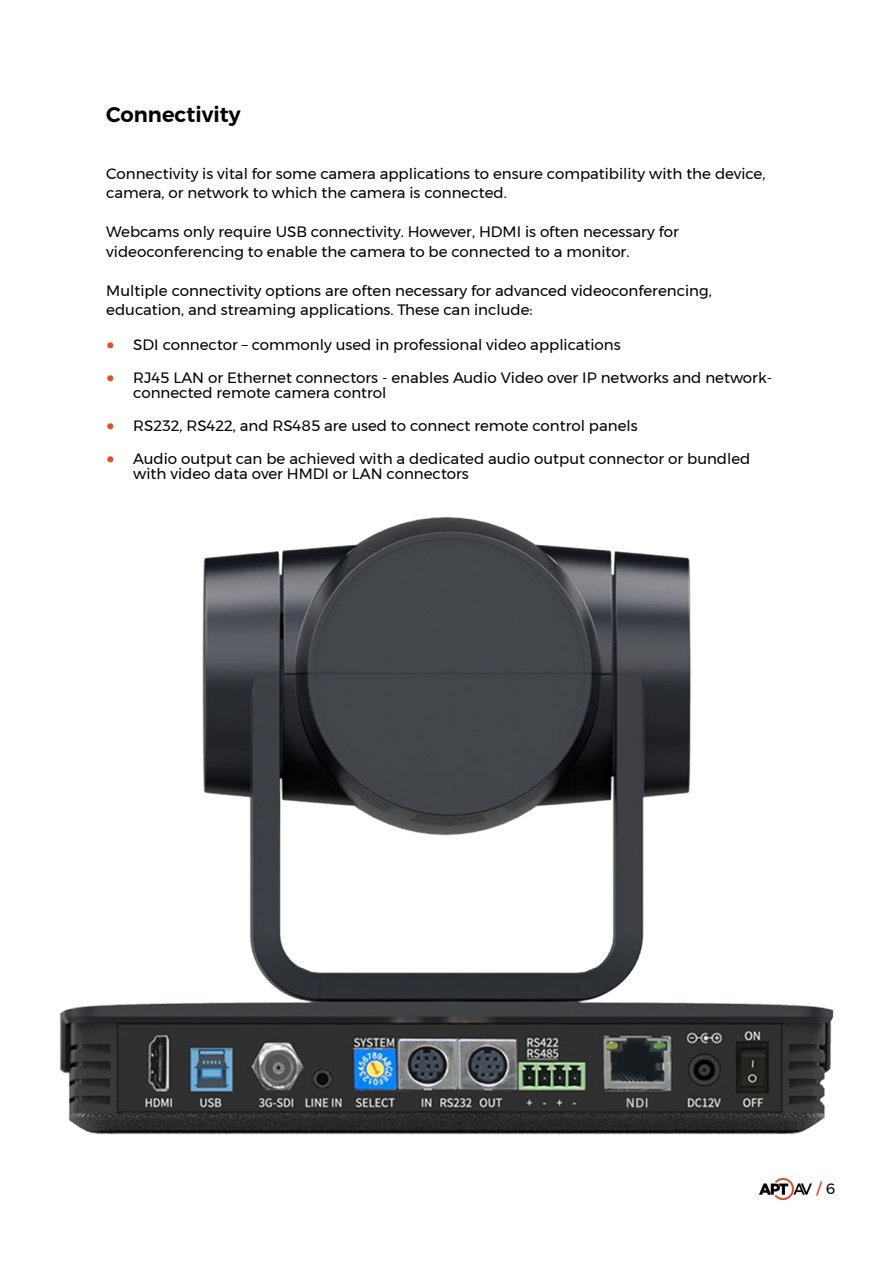
<style>
.page{position:relative;width:893px;height:1263px;background:#fff}
.page>*{position:absolute;margin:0;border:0;box-sizing:border-box;transform-origin:0 0}
.t1{font:600 21px "Montserrat";color:#000}
.t2{font:15px/19.5px "Montserrat";color:#000}
.t3{font:500 15px "Montserrat";color:#de5026}
.s1{font-family:"Lucida Grande";color:#de5026}
.s2{font-weight:400;color:#000}
</style>
<div class="page">
<img style="left:59px;top:517px;width:775px;height:669px">
<img style="left:759px;top:1178px;width:52px;height:22px">
<h1 class="t1" style="left:106px;top:102px;width:136px">Connectivity</h1>
<p class="t2" style="left:106px;top:164px;width:661px">Connectivity is vital for some camera applications to ensure compatibility with the device, camera, or network to which the camera is connected.</p>
<p class="t2" style="left:106px;top:222px;width:574px">Webcams only require USB connectivity. However, HDMI is often necessary for videoconferencing to enable the camera to be connected to a monitor.</p>
<p class="t2" style="left:106px;top:281px;width:607px">Multiple connectivity options are often necessary for advanced videoconferencing, education, and streaming applications. These can include:</p>
<p class="t2" style="left:106px;top:335px;width:516px"><span class="s1">●</span> SDI connector – commonly used in professional video applications</p>
<p class="t2" style="left:133px;top:370px;width:640px;line-height:15px;text-indent:-27px"><span class="s1">●</span> RJ45 LAN or Ethernet connectors - enables Audio Video over IP networks and network&shy;connected remote camera control</p>
<p class="t2" style="left:106px;top:416px;width:533px"><span class="s1">●</span> RS232, RS422, and RS485 are used to connect remote control panels</p>
<p class="t2" style="left:133px;top:451px;width:619px;line-height:15px;text-indent:-27px"><span class="s1">●</span> Audio output can be achieved with a dedicated audio output connector or bundled with video data over HMDI or LAN connectors</p>
<p class="t3" style="left:817px;top:1179px;width:20px">/ <span class="s2">6</span></p>
</div>
